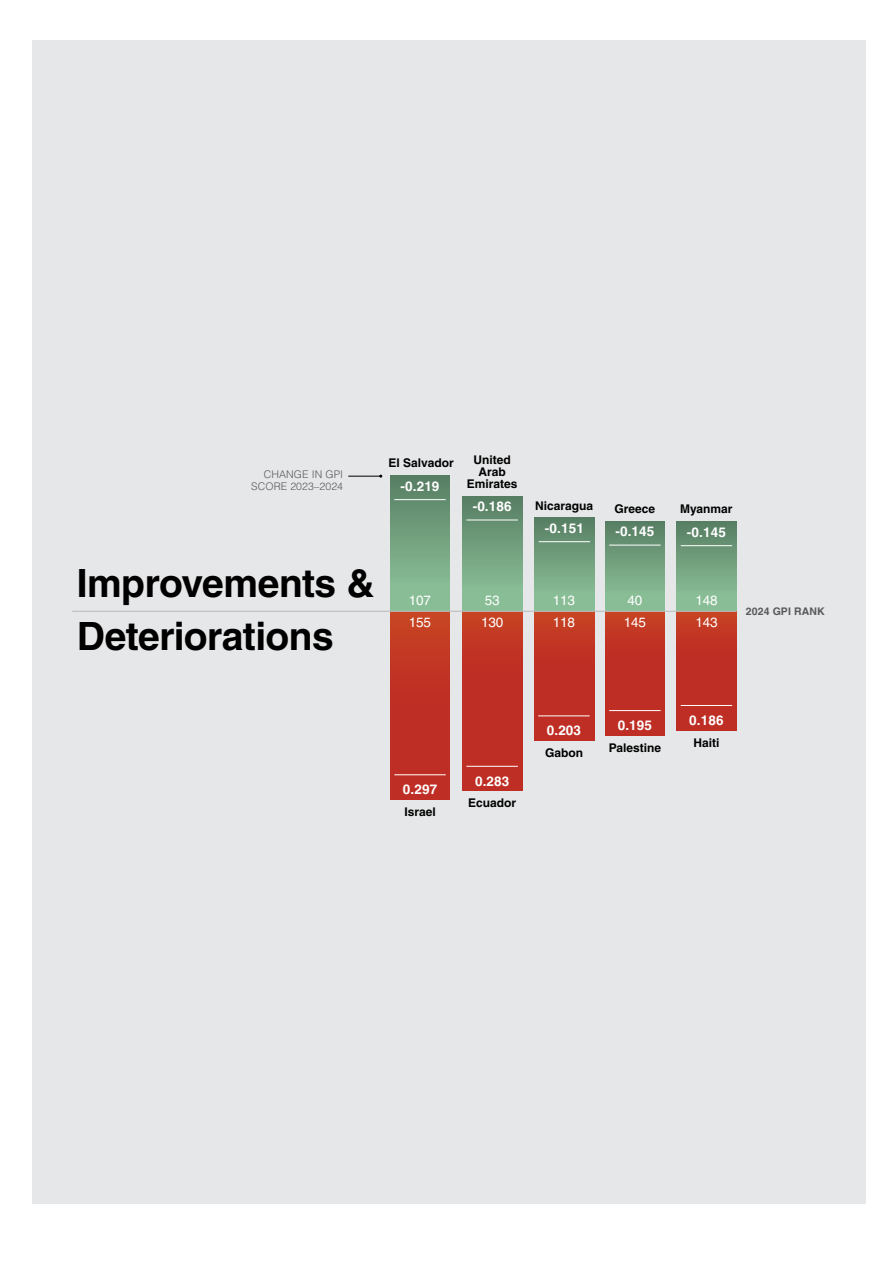
<style>
.page{position:relative;width:893px;height:1263px;background:#fff}
.page>*{position:absolute;margin:0;border:0;box-sizing:border-box;transform-origin:0 0}
.t1{font:700 39px/52.5px "Helvetica LT Pro";letter-spacing:-.015em;color:#000}
.t2{font:700 13.5px "Helvetica LT Pro";letter-spacing:.01em;color:#fff}
.t3{font:13.5px/21.9px "Helvetica LT Pro";letter-spacing:-.01em;color:#fff}
.t4{font:700 12px/12px "Helvetica LT Pro";color:#000;text-align:center}
.t5{font:300 10.5px/12px "Helvetica LT Pro";letter-spacing:.01em;color:#58595b;text-align:right}
.t6{font:700 10.5px "Helvetica LT Pro";letter-spacing:.01em;color:#58595b}
</style>
<div class="page">
<div style="left:32px;top:40px;width:833px;height:1163px;background:#e6e7e8"></div>
<hr style="left:348px;top:476px;width:33px;height:1px;background:#000">
<div style="left:390px;top:475px;width:60px;height:136px;background:linear-gradient(to bottom,#587f64,#8fc69c)"></div>
<div style="left:390px;top:611px;width:60px;height:188px;background:linear-gradient(to bottom,#c43e23,#be2a27)"></div>
<hr style="left:394px;top:499px;width:52px;height:1px;background:#fff">
<hr style="left:394px;top:774px;width:52px;height:1px;background:#fff">
<div style="left:462px;top:496px;width:60px;height:115px;background:linear-gradient(to bottom,#587f64,#90c79d)"></div>
<div style="left:462px;top:611px;width:60px;height:180px;background:linear-gradient(to bottom,#c33923,#be2b27)"></div>
<hr style="left:466px;top:766px;width:52px;height:1px;background:#fff">
<hr style="left:466px;top:520px;width:52px;height:1px;background:#fff">
<div style="left:534px;top:518px;width:60px;height:93px;background:linear-gradient(to bottom,#5a8066,#8fc69c)"></div>
<div style="left:534px;top:611px;width:60px;height:129px;background:linear-gradient(to bottom,#c33a22,#bf2e2b)"></div>
<hr style="left:538px;top:716px;width:52px;height:1px;background:#fff">
<hr style="left:539px;top:541px;width:51px;height:1px;background:#fff">
<div style="left:605px;top:521px;width:60px;height:90px;background:linear-gradient(to bottom,#587f64,#8fc59c)"></div>
<div style="left:605px;top:611px;width:60px;height:124px;background:linear-gradient(to bottom,#c33923,#be2a26)"></div>
<hr style="left:609px;top:710px;width:52px;height:1px;background:#fff">
<hr style="left:609px;top:545px;width:52px;height:1px;background:#fff">
<div style="left:677px;top:521px;width:59px;height:90px;background:linear-gradient(to bottom,#587f64,#8fc59c)"></div>
<div style="left:677px;top:611px;width:59px;height:119px;background:linear-gradient(to bottom,#c33924,#bd2925)"></div>
<hr style="left:681px;top:705px;width:51px;height:1px;background:#fff">
<hr style="left:681px;top:545px;width:51px;height:1px;background:#fff">
<hr style="left:72px;top:611px;width:664px;height:1px;background:#bcbec0">
<p class="t5" style="left:251px;top:468px;width:93px">CHANGE IN GPI<br>SCORE 2023–2024</p>
<h1 class="t1" style="left:77px;top:557px;width:299px">Improvements &amp;<br>Deteriorations</h1>
<p class="t4" style="left:389px;top:457px;width:67px">El Salvador</p>
<p class="t2" style="left:401px;top:478px;width:40px">-0.219</p>
<p class="t4" style="left:467px;top:454px;width:52px">United<br>Arab<br>Emirates</p>
<p class="t2" style="left:473px;top:498px;width:40px">-0.186</p>
<p class="t4" style="left:535px;top:500px;width:59px">Nicaragua</p>
<p class="t2" style="left:545px;top:520px;width:40px">-0.151</p>
<p class="t4" style="left:615px;top:503px;width:42px">Greece</p>
<p class="t2" style="left:615px;top:523px;width:40px">-0.145</p>
<p class="t4" style="left:680px;top:503px;width:54px">Myanmar</p>
<p class="t2" style="left:687px;top:524px;width:40px">-0.145</p>
<p class="t3" style="left:409px;top:589px;width:24px">107<br>155</p>
<p class="t3" style="left:481px;top:589px;width:24px">53<br>130</p>
<p class="t3" style="left:553px;top:589px;width:24px">113<br>118</p>
<p class="t3" style="left:624px;top:589px;width:24px">40<br>145</p>
<p class="t3" style="left:695px;top:589px;width:24px">148<br>143</p>
<p class="t6" style="left:746px;top:605px;width:80px">2024 GPI RANK</p>
<p class="t2" style="left:403px;top:781px;width:36px">0.297</p>
<p class="t4" style="left:404px;top:806px;width:33px">Israel</p>
<p class="t2" style="left:475px;top:773px;width:36px">0.283</p>
<p class="t4" style="left:468px;top:797px;width:50px">Ecuador</p>
<p class="t2" style="left:547px;top:722px;width:36px">0.203</p>
<p class="t4" style="left:545px;top:747px;width:40px">Gabon</p>
<p class="t2" style="left:618px;top:717px;width:36px">0.195</p>
<p class="t4" style="left:609px;top:741px;width:54px">Palestine</p>
<p class="t2" style="left:689px;top:712px;width:36px">0.186</p>
<p class="t4" style="left:694px;top:736px;width:28px">Haiti</p>
</div>
